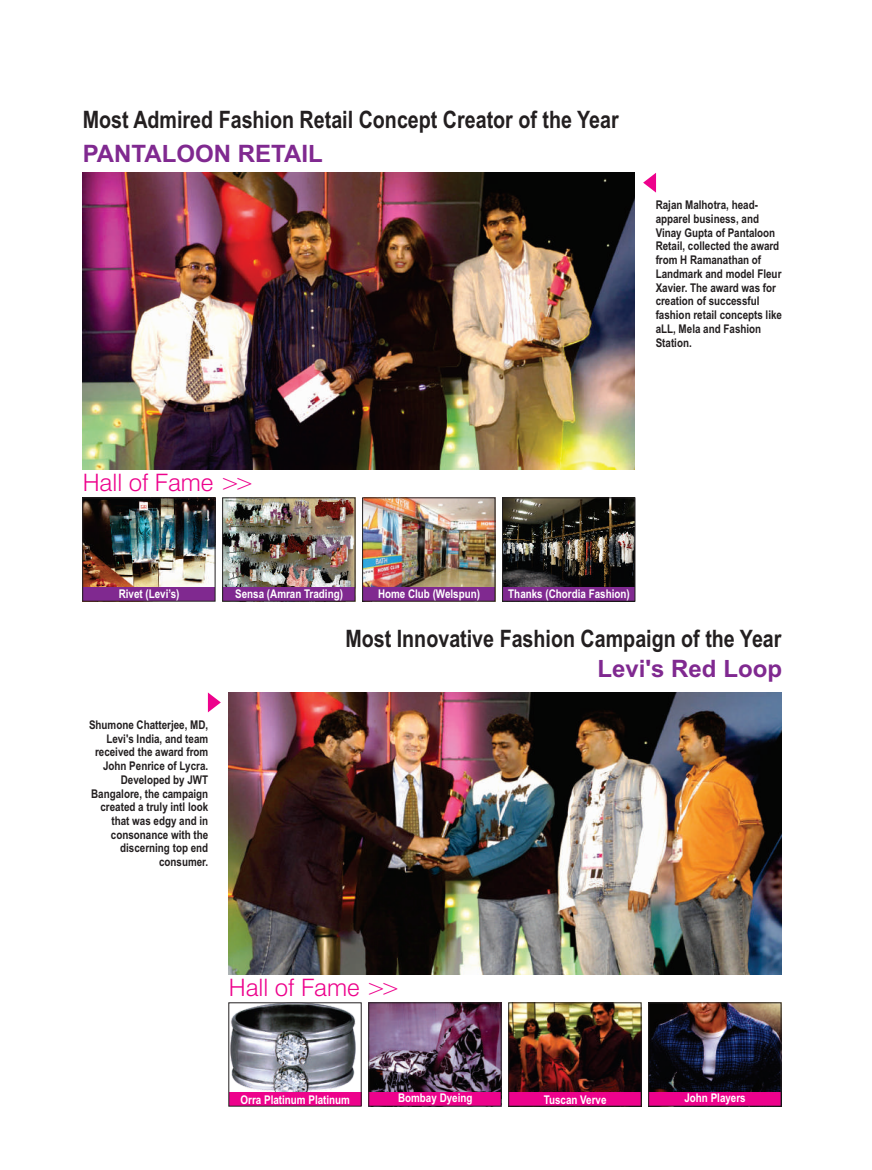
<style>
.page{position:relative;width:872px;height:1170px;background:#fff}
.page>*{position:absolute;margin:0;border:0;box-sizing:border-box;transform-origin:0 0}
.t1{font:700 24px/34.8px "Arial Narrow";color:#231f20}
.t2{font:300 24px "Swiss 721 BT";color:#ed028c}
.t3{font:700 24px "Arial";color:#802990}
.t4{font:700 12px/13.6px "Arial Narrow";color:#231f20}
.t5{font:700 12px "Arial Narrow";color:#fff}
.s1{font-family:"Arial";color:#802990}
</style>
<div class="page">
<img style="left:82px;top:172px;width:700px;height:935px">
<p class="t1" style="left:83px;top:100px;width:537px">Most Admired Fashion Retail Concept Creator of the Year<br><span class="s1">PANTALOON RETAIL</span></p>
<p class="t4" style="left:655px;top:198px;width:128px">Rajan Malhotra, head&shy;apparel business, and<br>Vinay Gupta of Pantaloon<br>Retail, collected the award from H Ramanathan of<br>Landmark and model Fleur<br>Xavier. The award was for creation of successful fashion retail concepts like aLL, Mela and Fashion<br>Station.</p>
<p class="t2" style="left:83px;top:467px;width:173px">Hall of Fame &gt;&gt;</p>
<p class="t5" style="left:119px;top:584px;width:62px">Rivet (Levi’s)</p>
<p class="t5" style="left:235px;top:584px;width:109px">Sensa (Amran Trading)</p>
<p class="t5" style="left:378px;top:584px;width:104px">Home Club (Welspun)</p>
<p class="t5" style="left:508px;top:584px;width:123px">Thanks (Chordia Fashion)</p>
<p class="t1" style="left:345px;top:620px;width:438px">Most Innovative Fashion Campaign of the Year</p>
<p class="t4" style="left:89px;top:717px;width:121px;text-align:right">Shumone Chatterjee, MD,<br>Levi's India, and team received the award from<br>John Penrice of Lycra.<br>Developed by JWT<br>Bangalore, the campaign created a truly intl look that was edgy and in consonance with the discerning top end consumer.</p>
<p class="t3" style="left:597px;top:652px;width:186px">Levi's Red Loop</p>
<p class="t2" style="left:229px;top:972px;width:173px">Hall of Fame &gt;&gt;</p>
<p class="t5" style="left:241px;top:1090px;width:111px">Orra Platinum Platinum</p>
<p class="t5" style="left:398px;top:1088px;width:76px">Bombay Dyeing</p>
<p class="t5" style="left:684px;top:1088px;width:63px">John Players</p>
<p class="t5" style="left:544px;top:1090px;width:64px">Tuscan Verve</p>
</div>
